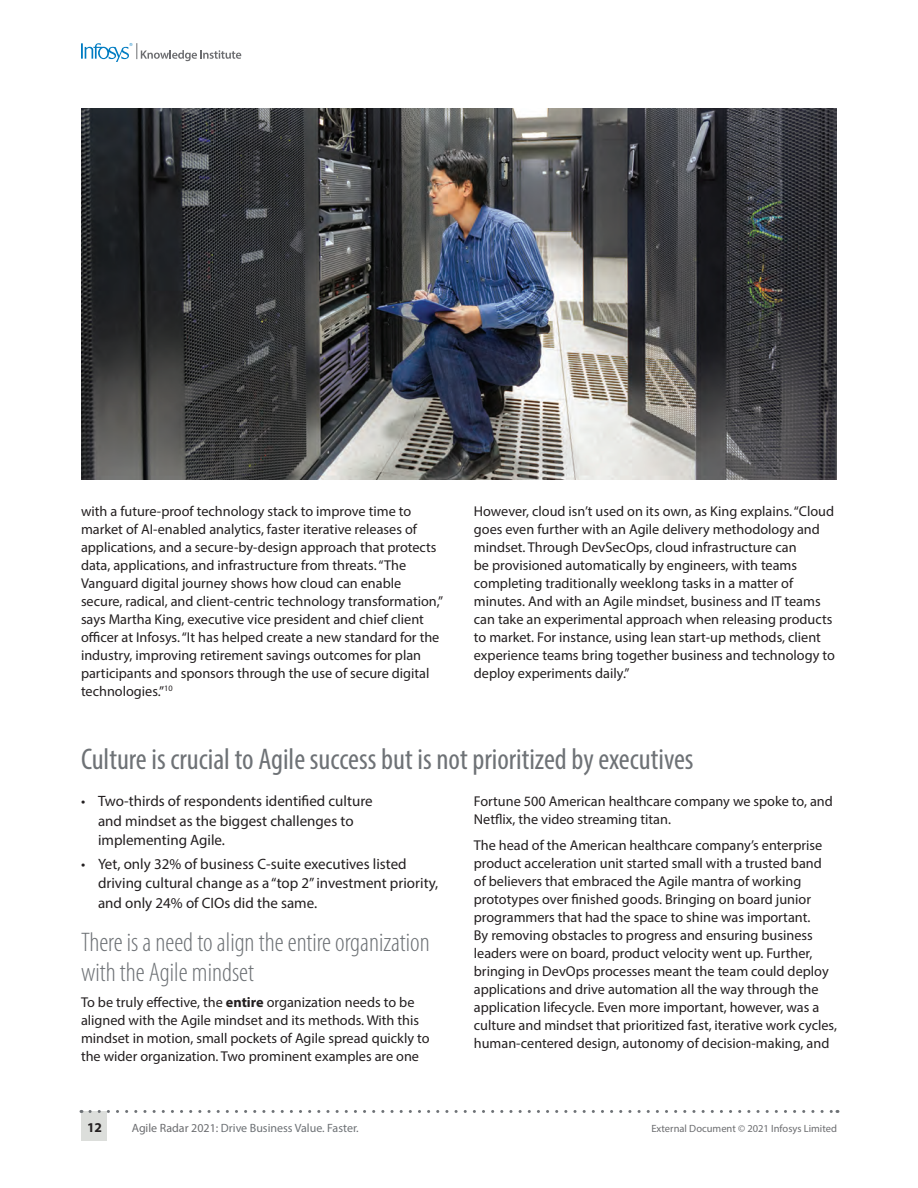
<style>
.page{position:relative;width:918px;height:1188px;background:#fff}
.page>*{position:absolute;margin:0;border:0;box-sizing:border-box;transform-origin:0 0}
.t1{font:condensed 30px "Myriad Pro";color:#6e7276}
.t2{font:300 condensed 27px/30px "Myriad Pro";color:#6e7276}
.t3{font:15px/19.5px "Myriad Pro";color:#231f20}
.t4{font:14.25px/18px "Myriad Pro";color:#231f20}
.t5{font:700 13.5px "Myriad Pro";color:#231f20}
.t6{font:12px "Myriad Pro";color:#6e7276}
.t7{font:10.5px "Myriad Pro";color:#6c6d70}
.s1{font-weight:700}
.s2{color:#6c6d70}
</style>
<div class="page">
<div style="left:81px;top:1111px;width:26px;height:29px;background:#dcdedb"></div>
<svg style="left:81px;top:43px;width:160px;height:19px"></svg>
<svg style="left:90px;top:1110px;width:748px;height:3px"></svg>
<img style="left:81px;top:108px;width:756px;height:372px">
<p class="t4" style="left:81px;top:502px;width:364px">with a future-proof technology stack to improve time to market of AI-enabled analytics, faster iterative releases of applications, and a secure-by-design approach that protects data, applications, and infrastructure from threats. “The Vanguard digital journey shows how cloud can enable secure, radical, and client-centric technology transformation,” says Martha King, executive vice president and chief client officer at Infosys. “It has helped create a new standard for the industry, improving retirement savings outcomes for plan participants and sponsors through the use of secure digital technologies.”<sup>10</sup></p>
<p class="t4" style="left:474px;top:502px;width:363px">However, cloud isn’t used on its own, as King explains. “Cloud goes even further with an Agile delivery methodology and mindset. Through DevSecOps, cloud infrastructure can<br>be provisioned automatically by engineers, with teams completing traditionally weeklong tasks in a matter of minutes. And with an Agile mindset, business and IT teams can take an experimental approach when releasing products to market. For instance, using lean start-up methods, client experience teams bring together business and technology to deploy experiments daily.”</p>
<h1 class="t1" style="left:81px;top:741px;width:614px">Culture is crucial to Agile success but is not prioritized by executives</h1>
<p class="t4" style="left:474px;top:792px;width:360px">Fortune 500 American healthcare company we spoke to, and<br>Netflix, the video streaming titan.</p>
<p class="t4" style="left:474px;top:836px;width:365px">The head of the American healthcare company’s enterprise product acceleration unit started small with a trusted band of believers that embraced the Agile mantra of working prototypes over finished goods. Bringing on board junior programmers that had the space to shine was important.<br>By removing obstacles to progress and ensuring business leaders were on board, product velocity went up. Further, bringing in DevOps processes meant the team could deploy applications and drive automation all the way through the application lifecycle. Even more important, however, was a culture and mindset that prioritized fast, iterative work cycles, human-centered design, autonomy of decision-making, and</p>
<p class="t3" style="left:98px;top:791px;width:276px;text-indent:-17px">• Two-thirds of respondents identified culture and mindset as the biggest challenges to implementing Agile.</p>
<p class="t3" style="left:98px;top:854px;width:342px;text-indent:-17px">• Yet, only 32% of business C-suite executives listed driving cultural change as a “top 2” investment priority, and only 24% of CIOs did the same.</p>
<h2 class="t2" style="left:81px;top:927px;width:350px">There is a need to align the entire organization with the Agile mindset</h2>
<p class="t4" style="left:81px;top:993px;width:350px">To be truly effective, the <span class="s1">entire</span> organization needs to be aligned with the Agile mindset and its methods. With this mindset in motion, small pockets of Agile spread quickly to the wider organization. Two prominent examples are one</p>
<p class="t5" style="left:87px;top:1119px;width:16px">12</p>
<p class="t6" style="left:132px;top:1120px;width:228px"><span class="s2">Agile Radar 2021:</span> Drive Business Value. Faster.</p>
<p class="t7" style="left:651px;top:1122px;width:187px">External Document © 2021 Infosys Limited</p>
</div>
